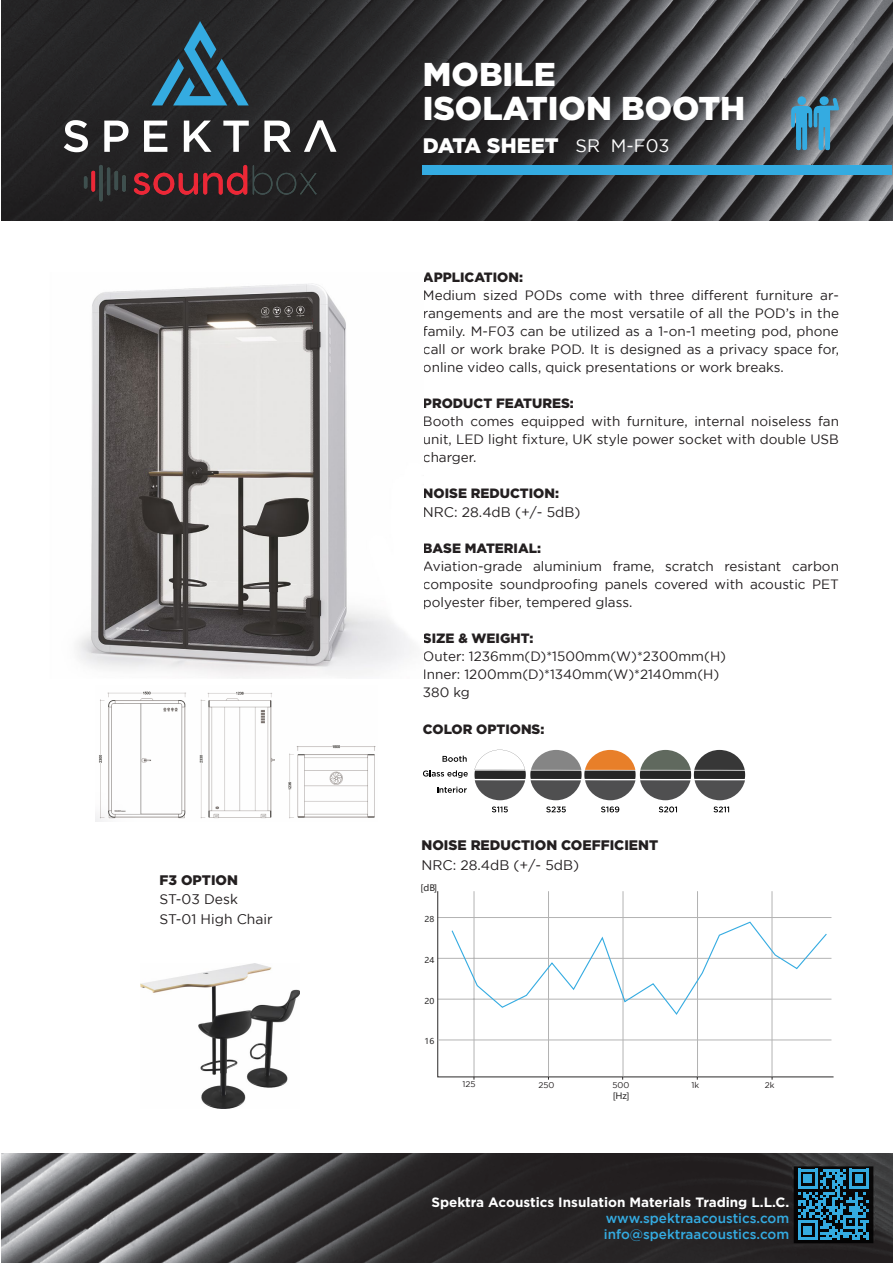
<style>
.page{position:relative;width:893px;height:1263px;background:#fff}
.page>*{position:absolute;margin:0;border:0;box-sizing:border-box;transform-origin:0 0}
.t1{font:900 33px "Gotham";color:#fff}
.t2{font:900 21px "Gotham";color:#fff}
.t3{font:18px "Gotham";color:#fff}
.t4{font:900 13.8px/19.4px "Gotham";color:#231f20}
.t5{font:13.8px "Gotham";color:#231f20}
.t6{font:13.5px/18px "Gotham";color:#231f20;text-align:justify}
.t7{font:900 13.5px "Gotham";color:#231f20}
.t8{font:500 13.5px "Gotham";color:#34abe1}
.t9{font:700 13.5px "Gotham";color:#fff}
.t10{font:8.85px "Microsoft Ya Hei";color:#2b2929;scale:1.05 1}
.t11{font:8.7px "Microsoft Ya Hei";color:#2b2929;scale:1.05 1}
.t12{font:8.25px "Gotham";color:#231f20}
.t13{font:7.95px "Microsoft Ya Hei";color:#2b2929;scale:1.05 1}
.s1{font-weight:400}
</style>
<div class="page">
<img style="left:2px;top:0;width:891px;height:220px">
<img style="left:2px;top:1154px;width:891px;height:109px">
<div style="left:794px;top:1167px;width:79px;height:75px;background:#060505"></div>
<div style="left:794px;top:1166px;width:79px;height:77px;border:2px solid #231f20"></div>
<svg style="left:798px;top:1169px;width:71px;height:71px"></svg>
<svg style="left:152px;top:21px;width:97px;height:84px;background:#2a4e5f"></svg>
<svg style="left:64px;top:120px;width:273px;height:32px"></svg>
<svg style="left:474px;top:750px;width:271px;height:50px"></svg>
<svg style="left:442px;top:756px;width:25px;height:6px"></svg>
<svg style="left:423px;top:770px;width:45px;height:8px"></svg>
<svg style="left:437px;top:787px;width:30px;height:6px"></svg>
<svg style="left:492px;top:806px;width:16px;height:6px"></svg>
<svg style="left:546px;top:806px;width:20px;height:6px"></svg>
<svg style="left:601px;top:806px;width:18px;height:6px"></svg>
<svg style="left:659px;top:806px;width:18px;height:6px"></svg>
<svg style="left:713px;top:806px;width:16px;height:6px"></svg>
<div style="left:423px;top:165px;width:469px;height:10px;background:#34abe1"></div>
<img style="left:83px;top:165px;width:234px;height:36px">
<svg style="left:437px;top:891px;width:397px;height:187px"></svg>
<hr style="left:548px;top:891px;width:1px;height:185px;background:#b3b3b3">
<hr style="left:623px;top:891px;width:1px;height:185px;background:#b3b3b3">
<hr style="left:697px;top:891px;width:1px;height:185px;background:#b3b3b3">
<hr style="left:772px;top:891px;width:1px;height:185px;background:#b3b3b3">
<svg style="left:451px;top:921px;width:377px;height:95px"></svg>
<hr style="left:438px;top:1040px;width:393px;height:1px;background:#b3b3b3">
<img style="left:96px;top:691px;width:280px;height:130px">
<img style="left:76px;top:283px;width:335px;height:395px">
<img style="left:140px;top:964px;width:160px;height:144px">
<svg style="left:791px;top:96px;width:48px;height:55px;background:#4684a2"></svg>
<p class="t4" style="left:160px;top:870px;width:80px">F3 OPTION</p>
<p class="t5" style="left:160px;top:892px;width:80px">ST-03 Desk</p>
<p class="t5" style="left:160px;top:911px;width:115px">ST-01 High Chair</p>
<p class="t1" style="left:423px;top:56px;width:134px">MOBILE</p>
<p class="t1" style="left:423px;top:89px;width:324px">ISOLATION BOOTH</p>
<p class="t2" style="left:423px;top:133px;width:137px">DATA SHEET</p>
<p class="t3" style="left:576px;top:136px;width:95px">SR M-F03</p>
<p class="t7" style="left:423px;top:269px;width:102px">APPLICATION:</p>
<p class="t6" style="left:423px;top:286px;width:418px">Medium sized PODs come with three different furniture ar&shy;rangements and are the most versatile of all the POD’s in the family. M-F03 can be utilized as a 1-on-1 meeting pod, phone call or work brake POD. It is designed as a privacy space for, online video calls, quick presentations or work breaks.</p>
<p class="t7" style="left:423px;top:395px;width:152px">PRODUCT FEATURES:</p>
<p class="t6" style="left:423px;top:412px;width:417px">Booth comes equipped with furniture, internal noiseless fan unit, LED light fixture, UK style power socket with double USB charger.</p>
<p class="t7" style="left:423px;top:485px;width:138px">NOISE REDUCTION:</p>
<p class="t5" style="left:423px;top:505px;width:159px">NRC: 28.4dB (+/- 5dB)</p>
<p class="t7" style="left:423px;top:541px;width:120px">BASE MATERIAL:</p>
<p class="t6" style="left:423px;top:557px;width:418px">Aviation-grade aluminium frame, scratch resistant carbon composite soundproofing panels covered with acoustic PET polyester fiber, tempered glass.</p>
<p class="t7" style="left:423px;top:631px;width:112px">SIZE &amp; WEIGHT:</p>
<p class="t6" style="left:423px;top:647px;width:305px">Outer: 1236mm(D)*1500mm(W)*2300mm(H)</p>
<p class="t6" style="left:423px;top:665px;width:298px">Inner: 1200mm(D)*1340mm(W)*2140mm(H)</p>
<p class="t6" style="left:423px;top:683px;width:48px">380 kg</p>
<p class="t7" style="left:423px;top:721px;width:123px">COLOR OPTIONS:</p>
<p class="t4" style="left:422px;top:835px;width:238px">NOISE REDUCTION COEFFICIENT<br><span class="s1">NRC: 28.4dB (+/- 5dB)</span></p>
<p class="t10" style="left:420px;top:882px;width:18px">[dB]</p>
<p class="t13" style="left:424px;top:914px;width:11px">28</p>
<p class="t13" style="left:424px;top:954px;width:11px">24</p>
<p class="t13" style="left:424px;top:995px;width:11px">20</p>
<p class="t13" style="left:424px;top:1036px;width:11px">16</p>
<p class="t12" style="left:462px;top:1079px;width:15px">125</p>
<p class="t12" style="left:538px;top:1081px;width:18px">250</p>
<p class="t12" style="left:612px;top:1081px;width:18px">500</p>
<p class="t12" style="left:692px;top:1081px;width:9px">1k</p>
<p class="t12" style="left:765px;top:1081px;width:11px">2k</p>
<p class="t11" style="left:613px;top:1090px;width:17px">[Hz]</p>
<p class="t9" style="left:431px;top:1194px;width:359px">Spektra Acoustics Insulation Materials Trading L.L.C.</p>
<p class="t8" style="left:606px;top:1210px;width:185px">www.spektraacoustics.com</p>
<p class="t8" style="left:604px;top:1227px;width:187px">info@spektraacoustics.com</p>
</div>
